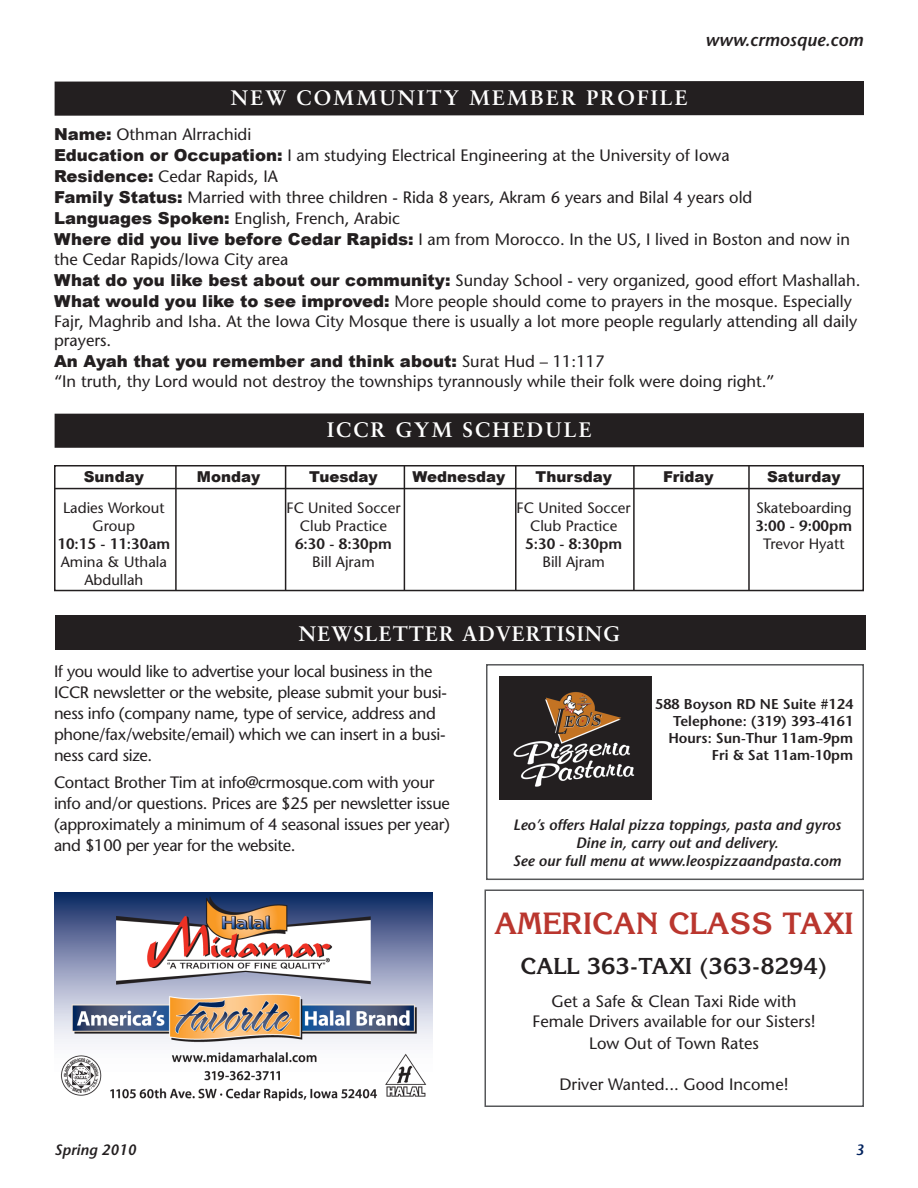
<style>
.page{position:relative;width:918px;height:1188px;background:#fff}
.page>*{position:absolute;margin:0;border:0;box-sizing:border-box;transform-origin:0 0}
.t1{font:700 30px "Korinna";color:#ba362e}
.t2{font:700 22.5px "Korinna";color:#231f20}
.t3{font:700 21px "Sabon";letter-spacing:.1em;color:#fff}
.t4{font:italic 600 18px "Stone Sans";color:#231f20}
.t5{font:16.5px/20.7px "Stone Sans";color:#231f20}
.t6{font:16.5px/21px "Stone Sans";letter-spacing:-.02em;color:#231f20}
.t7{font:900 16.5px "Arial";color:#231f20}
.t8{font:15px/18px "Stone Sans";color:#231f20;text-align:center}
.t9{font:italic 600 15px/18px "Stone Sans";color:#231f20;text-align:center}
.t10{font:900 15px "Arial";color:#231f20}
.t11{font:600 15px "Stone Sans";color:#231f20}
.t12{font:italic 600 15px "Stone Sans";color:#00215d}
.t13{font:600 14.25px/17.1px "Stone Sans";color:#231f20;text-align:right}
.s1{font-family:"Arial";font-weight:900}
.s2{font-family:"Stone Sans";font-weight:400}
</style>
<div class="page">
<div style="left:55px;top:81px;width:809px;height:35px;background:#231f20"></div>
<div style="left:55px;top:413px;width:809px;height:35px;background:#231f20"></div>
<img style="left:55px;top:893px;width:378px;height:208px">
<div style="left:56px;top:615px;width:810px;height:34px;background:#231f20"></div>
<div style="left:484px;top:890px;width:380px;height:217px;border:2px solid #57585a"></div>
<div style="left:486px;top:664px;width:378px;height:216px;border:2px solid #57585a"></div>
<img style="left:499px;top:676px;width:153px;height:124px">
<div style="left:54px;top:465px;width:810px;height:126px;border:2px solid #231f20"></div>
<hr style="left:55px;top:488px;width:808px;height:1px;background:#231f20">
<hr style="left:175px;top:466px;width:2px;height:124px;background:#231f20">
<hr style="left:285px;top:466px;width:1px;height:124px;background:#231f20">
<hr style="left:404px;top:466px;width:1px;height:124px;background:#231f20">
<hr style="left:515px;top:466px;width:2px;height:124px;background:#231f20">
<hr style="left:633px;top:466px;width:2px;height:124px;background:#231f20">
<hr style="left:748px;top:466px;width:2px;height:124px;background:#231f20">
<p class="t3" style="left:231px;top:84px;width:105px">nEW COMMU</p>
<p class="t3" style="left:398px;top:84px;width:92px">NITY MEM</p>
<p class="t3" style="left:530px;top:84px;width:158px">BER PROFILE</p>
<p class="t4" style="left:705px;top:29px;width:159px">www.crmosque.com</p>
<p class="t5" style="left:54px;top:124px;width:808px"><span class="s1">Name:</span> Othman Alrrachidi<br><span class="s1">Education or Occupation:</span> I am studying Electrical Engineering at the University of Iowa<br><span class="s1">Residence:</span> Cedar Rapids, IA<br><span class="s1">Family Status:</span> Married with three children - Rida 8 years, Akram 6 years and Bilal 4 years old<br><span class="s1">Languages Spoken:</span> English, French, Arabic<br><span class="s1">Where did you live before Cedar Rapids:</span> I am from Morocco. In the US, I lived in Boston and now in the Cedar Rapids/Iowa City area<br><span class="s1">What do you like best about our community:</span> Sunday School - very organized, good effort Mashallah.<br><span class="s1">What would you like to see improved:</span> More people should come to prayers in the mosque. Especially Fajr, Maghrib and Isha. At the Iowa City Mosque there is usually a lot more people regularly attending all daily prayers.</p>
<p class="t7" style="left:54px;top:352px;width:552px">An Ayah that you remember and think about: <span class="s2">Surat Hud – 11:117</span></p>
<p class="t5" style="left:54px;top:371px;width:722px">“In truth, thy Lord would not destroy the townships tyrannously while their folk were doing right.”</p>
<p class="t10" style="left:84px;top:468px;width:62px">Sunday</p>
<p class="t8" style="left:63px;top:499px;width:103px">Ladies Workout<br>Group</p>
<p class="t11" style="left:57px;top:535px;width:114px">10:15 - 11:30am</p>
<p class="t8" style="left:61px;top:553px;width:108px">Amina &amp; Uthala<br>Abdullah</p>
<p class="t3" style="left:327px;top:416px;width:203px">ICCR GYM SCHEDU</p>
<p class="t3" style="left:564px;top:416px;width:28px">LE</p>
<p class="t10" style="left:197px;top:468px;width:65px">Monday</p>
<p class="t10" style="left:412px;top:468px;width:94px">Wednesday</p>
<p class="t10" style="left:663px;top:468px;width:52px">Friday</p>
<p class="t10" style="left:309px;top:468px;width:70px">Tuesday</p>
<p class="t8" style="left:286px;top:499px;width:116px">FC United Soccer<br>Club Practice</p>
<p class="t11" style="left:295px;top:535px;width:98px">6:30 - 8:30pm</p>
<p class="t8" style="left:312px;top:553px;width:64px">Bill Ajram</p>
<p class="t10" style="left:535px;top:468px;width:78px">Thursday</p>
<p class="t8" style="left:517px;top:499px;width:116px">FC United Soccer<br>Club Practice</p>
<p class="t11" style="left:525px;top:535px;width:98px">5:30 - 8:30pm</p>
<p class="t8" style="left:542px;top:553px;width:64px">Bill Ajram</p>
<p class="t3" style="left:299px;top:621px;width:96px">NEWSLETTE</p>
<p class="t3" style="left:439px;top:621px;width:114px">R ADVERTISI</p>
<p class="t3" style="left:585px;top:621px;width:36px">NG</p>
<p class="t10" style="left:767px;top:468px;width:75px">Saturday</p>
<p class="t8" style="left:756px;top:499px;width:97px">Skateboarding</p>
<p class="t11" style="left:755px;top:517px;width:98px">3:00 - 9:00pm</p>
<p class="t8" style="left:763px;top:535px;width:83px">Trevor Hyatt</p>
<p class="t6" style="left:54px;top:660px;width:395px">If you would like to advertise your local business in the ICCR newsletter or the website, please submit your busi&shy;ness info (company name, type of service, address and phone/fax/website/email) which we can insert in a busi&shy;ness card size.</p>
<p class="t6" style="left:54px;top:772px;width:397px">Contact Brother Tim at info@crmosque.com with your info and/or questions. Prices are $25 per newsletter issue (approximately a minimum of 4 seasonal issues per year) and $100 per year for the website.</p>
<p class="t13" style="left:655px;top:695px;width:199px">588 Boyson RD NE Suite #124<br>Telephone: (319) 393-4161<br>Hours: Sun-Thur 11am-9pm<br>Fri &amp; Sat 11am-10pm</p>
<p class="t9" style="left:513px;top:816px;width:330px">Leo’s offers Halal pizza toppings, pasta and gyros<br>Dine in, carry out and delivery.<br>See our full menu at www.leospizzaandpasta.com</p>
<h1 class="t1" style="left:494px;top:904px;width:361px">AMERICAN CLASS TAXI</h1>
<h2 class="t2" style="left:521px;top:952px;width:308px">CALL 363-TAXI (363-8294)</h2>
<p class="t5" style="left:532px;top:992px;width:285px;line-height:19.8px;text-align:center">Get a Safe &amp; Clean Taxi Ride with<br>Female Drivers available for our Sisters!</p>
<p class="t5" style="left:589px;top:1033px;width:171px">Low Out of Town Rates</p>
<p class="t5" style="left:559px;top:1074px;width:231px">Driver Wanted... Good Income!</p>
<p class="t9" style="left:55px;top:1141px;width:83px">Spring 2010</p>
<p class="t12" style="left:855px;top:1141px;width:10px">3</p>
</div>
